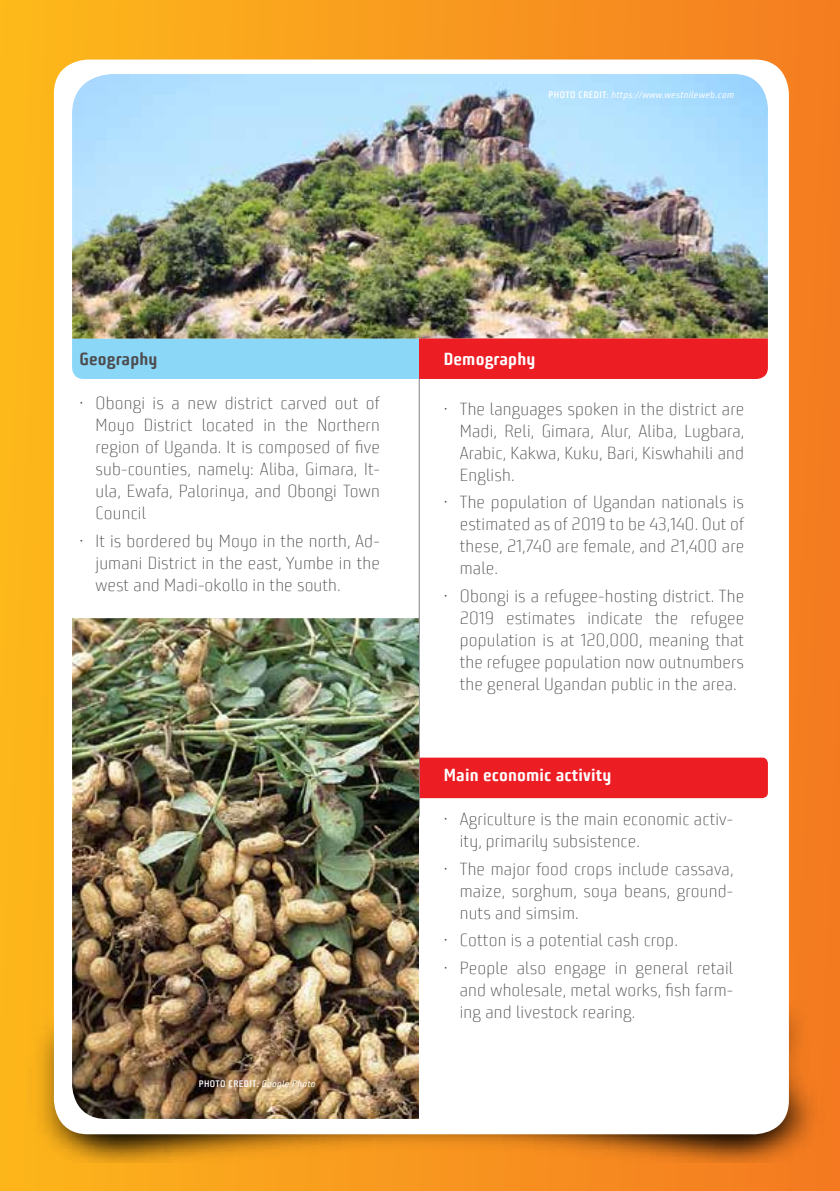
<style>
.page{position:relative;width:840px;height:1191px;background:#fff}
.page>*{position:absolute;margin:0;border:0;box-sizing:border-box;transform-origin:0 0}
.t1{font:300 17.4px/22px "Bunuelo Clean Pro";letter-spacing:.01em;color:#4d4d4f;text-align:justify}
.t2{font:700 17.4px "Bunuelo Clean Pro";letter-spacing:.01em;color:#fff}
.t3{font:700 17.4px "Bunuelo Clean Pro";letter-spacing:.01em;color:#4d4d4f}
.t4{font:italic 9.4px "Bunuelo Clean Pro";letter-spacing:.04em;color:#fff}
.t5{font:600 9.4px "Bunuelo Clean Pro";letter-spacing:.04em;color:#fff}
.s1{font-weight:600;font-style:normal}
.s2{font-weight:400;font-style:italic}
</style>
<div class="page">
<div style="left:0;top:0;width:839px;height:1191px;background:linear-gradient(to right,#fdb81a,#f47c23)"></div>
<img style="left:0;top:1000px;width:839px;height:162px">
<div style="left:54px;top:60px;width:734px;height:1074px;background:#fff;border-radius:34px"></div>
<div style="left:419px;top:757px;width:348px;height:41px;background:#ed1d24"></div>
<img style="left:72px;top:74px;width:695px;height:264px">
<svg style="left:72px;top:338px;width:695px;height:41px;background:#bc7a8d"></svg>
<hr style="left:418px;top:379px;width:1px;height:437px;background:#808285">
<img style="left:72px;top:618px;width:347px;height:501px">
<p class="t4" style="left:548px;top:89px;width:187px"><span class="s1">PHOTO CREDIT:</span> https://www.westnileweb.com</p>
<p class="t3" style="left:79px;top:348px;width:79px">Geography</p>
<p class="t1" style="left:95px;top:392px;width:286px;text-indent:-16px">• Obongi is a new district carved out of Moyo District located in the Northern region of Uganda. It is composed of five sub-counties, namely: Aliba, Gimara, It&shy;ula, Ewafa, Palorinya, and Obongi Town Council</p>
<p class="t1" style="left:95px;top:529px;width:286px;text-indent:-16px">• It is bordered by Moyo in the north, Ad&shy;jumani District in the east, Yumbe in the west and Madi-okollo in the south.</p>
<p class="t5" style="left:198px;top:1078px;width:118px">PHOTO CREDIT: <span class="s2">Google Photo</span></p>
<p class="t2" style="left:443px;top:348px;width:93px">Demography</p>
<p class="t1" style="left:459px;top:397px;width:286px;text-indent:-16px">• The languages spoken in the district are Madi, Reli, Gimara, Alur, Aliba, Lugbara, Arabic, Kakwa, Kuku, Bari, Kiswhahili and English.</p>
<p class="t1" style="left:459px;top:491px;width:286px;text-indent:-16px">• The population of Ugandan nationals is estimated as of 2019 to be 43,140. Out of these, 21,740 are female, and 21,400 are male.</p>
<p class="t1" style="left:459px;top:585px;width:286px;text-indent:-16px">• Obongi is a refugee-hosting district. The 2019 estimates indicate the refugee population is at 120,000, meaning that the refugee population now outnumbers the general Ugandan public in the area.</p>
<p class="t2" style="left:443px;top:764px;width:169px">Main economic activity</p>
<p class="t1" style="left:459px;top:808px;width:275px;text-indent:-16px">• Agriculture is the main economic activ&shy;ity, primarily subsistence.</p>
<p class="t1" style="left:459px;top:857px;width:275px;text-indent:-16px">• The major food crops include cassava, maize, sorghum, soya beans, ground&shy;nuts and simsim.</p>
<p class="t1" style="left:443px;top:929px;width:235px">• Cotton is a potential cash crop.</p>
<p class="t1" style="left:459px;top:957px;width:275px;text-indent:-16px">• People also engage in general retail and wholesale, metal works, fish farm&shy;ing and livestock rearing.</p>
</div>
